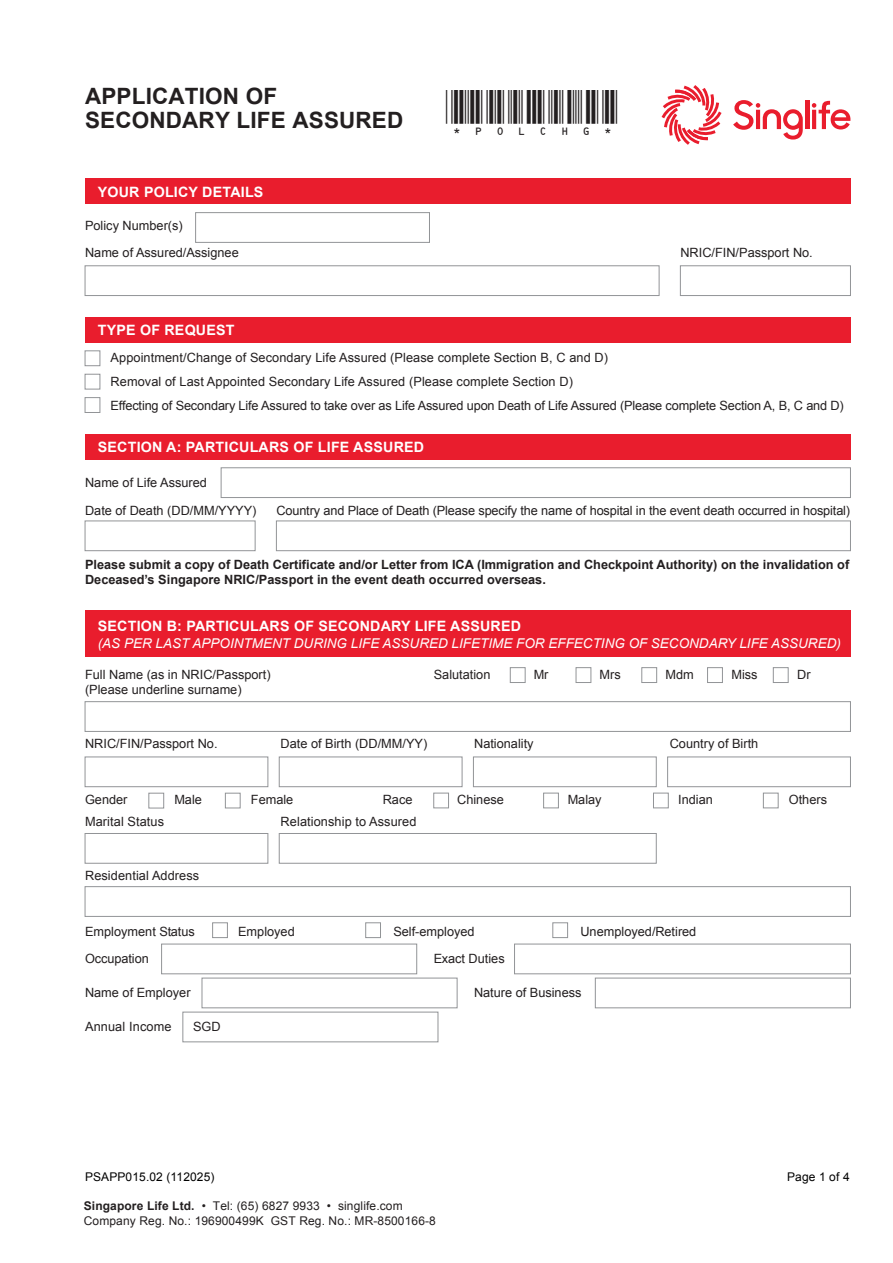
<style>
.page{position:relative;width:893px;height:1263px;background:#fff}
.page>*{position:absolute;margin:0;border:0;box-sizing:border-box;transform-origin:0 0}
.t1{font:45px "C39 Hr P36 Dl Tt";color:#231f20}
.t2{font:700 22.5px/24px "Arial";letter-spacing:.005em;color:#231f20}
.t3{font:700 14.25px "Arial";letter-spacing:.015em;color:#fff}
.t4{font:italic 13.5px "Arial";color:#fff}
.t5{font:12.75px/24px "Arial";color:#231f20}
.t6{font:700 12.75px/15px "Arial";color:#231f20}
.t7{font:12px/15px "Arial";letter-spacing:.01em;color:#231f20}
.t8{font:12px "Arial";letter-spacing:.01em;color:#000}
.s1{font-weight:700}
</style>
<div class="page">
<div style="left:85px;top:317px;width:765px;height:25px;background:#e91d2d"></div>
<div style="left:85px;top:351px;width:15px;height:15px;border:1px solid #929497"></div>
<div style="left:85px;top:397px;width:15px;height:16px;border:1px solid #929497"></div>
<div style="left:85px;top:374px;width:15px;height:15px;border:1px solid #929497"></div>
<div style="left:195px;top:212px;width:235px;height:31px;border:1px solid #929497"></div>
<div style="left:85px;top:266px;width:574px;height:30px;border:1px solid #929497"></div>
<div style="left:680px;top:266px;width:171px;height:30px;border:1px solid #929497"></div>
<hr style="left:805px;top:101px;width:4px;height:28px;background:#e91d2d">
<svg style="left:812px;top:101px;width:38px;height:28px"></svg>
<svg style="left:733px;top:100px;width:70px;height:40px"></svg>
<svg style="left:662px;top:85px;width:59px;height:60px"></svg>
<div style="left:85px;top:179px;width:765px;height:25px;background:#e91d2d"></div>
<div style="left:221px;top:467px;width:630px;height:31px;border:1px solid #929497"></div>
<div style="left:85px;top:521px;width:170px;height:30px;border:1px solid #929497"></div>
<div style="left:276px;top:521px;width:575px;height:30px;border:1px solid #929497"></div>
<div style="left:85px;top:434px;width:765px;height:25px;background:#e91d2d"></div>
<div style="left:85px;top:610px;width:765px;height:47px;background:#e91d2d"></div>
<div style="left:773px;top:667px;width:15px;height:16px;border:1px solid #929497"></div>
<div style="left:510px;top:667px;width:15px;height:16px;border:1px solid #929497"></div>
<div style="left:576px;top:667px;width:15px;height:16px;border:1px solid #929497"></div>
<div style="left:642px;top:667px;width:15px;height:16px;border:1px solid #929497"></div>
<div style="left:707px;top:667px;width:16px;height:16px;border:1px solid #929497"></div>
<div style="left:85px;top:701px;width:766px;height:31px;border:1px solid #929497"></div>
<div style="left:149px;top:793px;width:15px;height:15px;border:1px solid #929497"></div>
<div style="left:225px;top:793px;width:15px;height:15px;border:1px solid #929497"></div>
<div style="left:433px;top:793px;width:16px;height:15px;border:1px solid #929497"></div>
<div style="left:543px;top:793px;width:16px;height:15px;border:1px solid #929497"></div>
<div style="left:653px;top:793px;width:15px;height:15px;border:1px solid #929497"></div>
<div style="left:763px;top:793px;width:15px;height:15px;border:1px solid #929497"></div>
<div style="left:85px;top:757px;width:183px;height:30px;border:1px solid #929497"></div>
<div style="left:667px;top:757px;width:184px;height:30px;border:1px solid #929497"></div>
<div style="left:473px;top:757px;width:183px;height:30px;border:1px solid #929497"></div>
<div style="left:279px;top:757px;width:183px;height:30px;border:1px solid #929497"></div>
<div style="left:85px;top:833px;width:183px;height:30px;border:1px solid #929497"></div>
<div style="left:279px;top:833px;width:377px;height:30px;border:1px solid #929497"></div>
<div style="left:85px;top:886px;width:766px;height:31px;border:1px solid #929497"></div>
<div style="left:212px;top:922px;width:16px;height:16px;border:1px solid #929497"></div>
<div style="left:365px;top:922px;width:16px;height:16px;border:1px solid #929497"></div>
<div style="left:553px;top:922px;width:15px;height:16px;border:1px solid #929497"></div>
<div style="left:161px;top:944px;width:256px;height:30px;border:1px solid #929497"></div>
<div style="left:514px;top:944px;width:337px;height:30px;border:1px solid #929497"></div>
<div style="left:202px;top:978px;width:255px;height:30px;border:1px solid #929497"></div>
<div style="left:595px;top:978px;width:256px;height:30px;border:1px solid #929497"></div>
<div style="left:183px;top:1012px;width:255px;height:30px;border:1px solid #929497"></div>
<h2 class="t2" style="left:85px;top:85px;width:320px">APPLICATION OF<br>SECONDARY LIFE ASSURED</h2>
<p class="t3" style="left:98px;top:183px;width:167px">YOUR POLICY DETAILS</p>
<p class="t5" style="left:85px;top:212px;width:155px;line-height:27px">Policy Number(s)<br>Name of Assured/Assignee</p>
<h1 class="t1" style="left:446px;top:89px;width:174px">*POLCHG*</h1>
<p class="t5" style="left:680px;top:241px;width:134px">NRIC/FIN/Passport No.</p>
<p class="t3" style="left:98px;top:321px;width:138px">TYPE OF REQUEST</p>
<p class="t5" style="left:111px;top:346px;width:735px">Appointment/Change of Secondary Life Assured (Please complete Section B, C and D)<br>Removal of Last Appointed Secondary Life Assured (Please complete Section D)<br>Effecting of Secondary Life Assured to take over as Life Assured upon Death of Life Assured (Please complete Section A, B, C and D)</p>
<p class="t3" style="left:98px;top:438px;width:328px">SECTION A: PARTICULARS OF LIFE ASSURED</p>
<p class="t5" style="left:85px;top:471px;width:123px">Name of Life Assured</p>
<p class="t5" style="left:85px;top:499px;width:173px">Date of Death (DD/MM/YYYY)</p>
<p class="t5" style="left:276px;top:499px;width:575px">Country and Place of Death (Please specify the name of hospital in the event death occurred in hospital)</p>
<p class="t6" style="left:85px;top:558px;width:766px">Please submit a copy of Death Certificate and/or Letter from ICA (Immigration and Checkpoint Authority) on the invalidation of<br>Deceased’s Singapore NRIC/Passport in the event death occurred overseas.</p>
<p class="t3" style="left:98px;top:617px;width:425px">SECTION B: PARTICULARS OF SECONDARY LIFE ASSURED</p>
<p class="t4" style="left:98px;top:634px;width:745px">(AS PER LAST APPOINTMENT DURING LIFE ASSURED LIFETIME FOR EFFECTING OF SECONDARY LIFE ASSURED)</p>
<p class="t5" style="left:85px;top:663px;width:187px">Full Name (as in NRIC/Passport)</p>
<p class="t5" style="left:434px;top:663px;width:58px">Salutation</p>
<p class="t5" style="left:534px;top:663px;width:16px">Mr</p>
<p class="t5" style="left:600px;top:663px;width:23px">Mrs</p>
<p class="t5" style="left:665px;top:663px;width:30px">Mdm</p>
<p class="t5" style="left:731px;top:663px;width:28px">Miss</p>
<p class="t5" style="left:797px;top:663px;width:15px">Dr</p>
<p class="t5" style="left:85px;top:678px;width:158px">(Please underline surname)</p>
<p class="t5" style="left:85px;top:732px;width:134px">NRIC/FIN/Passport No.</p>
<p class="t5" style="left:281px;top:732px;width:148px">Date of Birth (DD/MM/YY)</p>
<p class="t5" style="left:474px;top:732px;width:61px">Nationality</p>
<p class="t5" style="left:670px;top:732px;width:90px">Country of Birth</p>
<p class="t5" style="left:85px;top:788px;width:44px">Gender</p>
<p class="t5" style="left:174px;top:788px;width:29px">Male</p>
<p class="t5" style="left:251px;top:788px;width:44px">Female</p>
<p class="t5" style="left:383px;top:788px;width:31px">Race</p>
<p class="t5" style="left:457px;top:788px;width:48px">Chinese</p>
<p class="t5" style="left:568px;top:788px;width:36px">Malay</p>
<p class="t5" style="left:678px;top:788px;width:36px">Indian</p>
<p class="t5" style="left:789px;top:788px;width:40px">Others</p>
<p class="t5" style="left:85px;top:810px;width:81px">Marital Status</p>
<p class="t5" style="left:281px;top:810px;width:137px">Relationship to Assured</p>
<p class="t5" style="left:85px;top:864px;width:116px">Residential Address</p>
<p class="t5" style="left:85px;top:919px;width:111px">Employment Status</p>
<p class="t5" style="left:238px;top:919px;width:58px">Employed</p>
<p class="t5" style="left:393px;top:919px;width:83px">Self-employed</p>
<p class="t5" style="left:580px;top:919px;width:117px">Unemployed/Retired</p>
<p class="t5" style="left:85px;top:946px;width:65px">Occupation</p>
<p class="t5" style="left:434px;top:946px;width:73px">Exact Duties</p>
<p class="t5" style="left:85px;top:980px;width:107px">Name of Employer</p>
<p class="t5" style="left:474px;top:980px;width:109px">Nature of Business</p>
<p class="t5" style="left:85px;top:1015px;width:88px">Annual Income</p>
<p class="t5" style="left:193px;top:1015px;width:29px">SGD</p>
<p class="t8" style="left:85px;top:1169px;width:131px">PSAPP015.02 (112025)</p>
<p class="t8" style="left:787px;top:1169px;width:64px">Page 1 of 4</p>
<p class="t7" style="left:84px;top:1198px;width:354px"><span class="s1">Singapore Life Ltd.</span> • Tel: (65) 6827 9933 • singlife.com<br>Company Reg. No.: 196900499K GST Reg. No.: MR-8500166-8</p>
</div>
